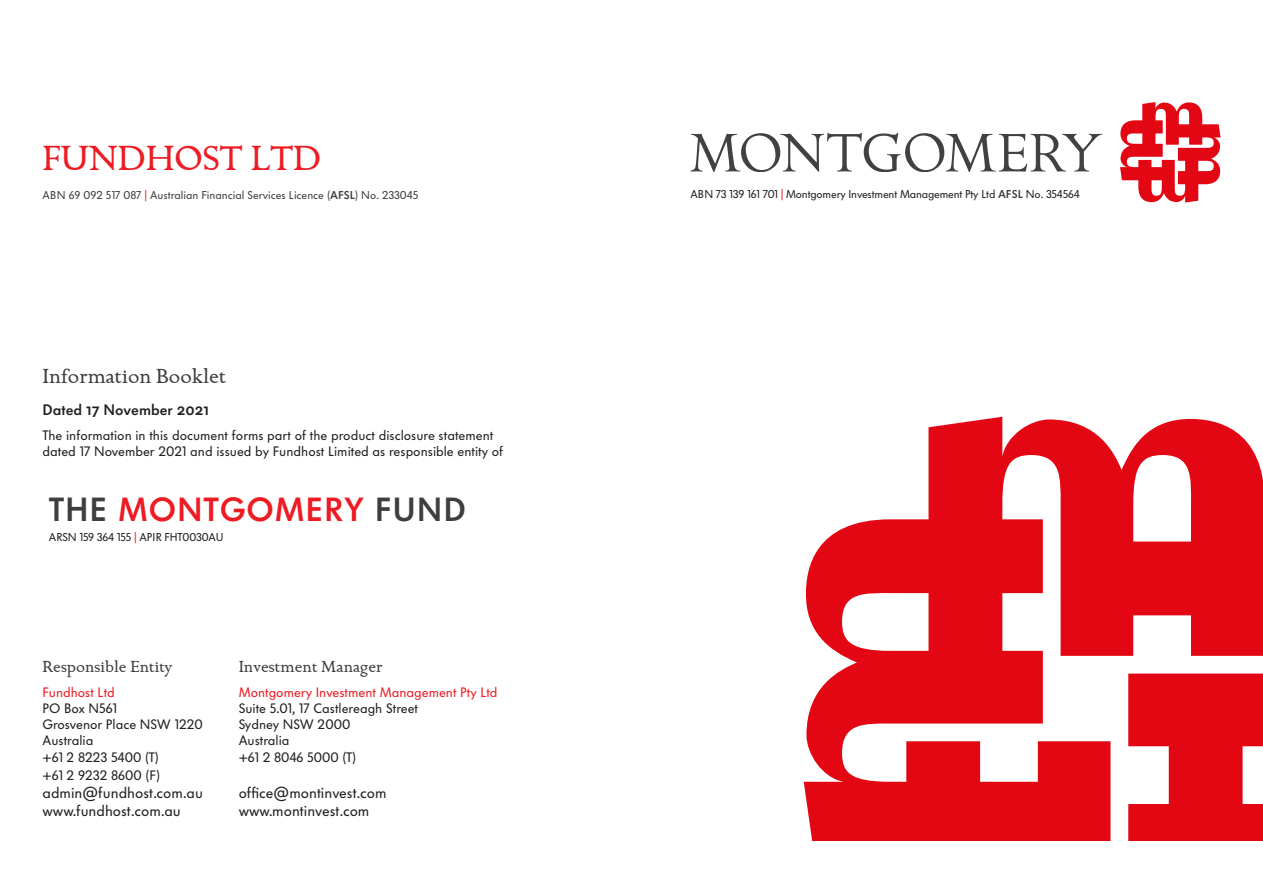
<style>
.page{position:relative;width:1263px;height:893px;background:#fff}
.page>*{position:absolute;margin:0;border:0;box-sizing:border-box;transform-origin:0 0}
.Sub_head_RED_-_align{font:36px "Golden Cockerel ITC";color:#ed1c24}
.Body_Copy_-_VW{font:33px "Volkswagen Semi";letter-spacing:.025em;color:#ed1c24}
.Section{font:21px "Golden Cockerel ITC";color:#3e3e3f}
.t1{font:16.5px "Golden Cockerel ITC";color:#3e3e3f}
.t2{font:15px "Volkswagen Copy";color:#231f20}
.t3{font:15px "Volkswagen Semi";color:#231f20}
.t4{font:13.5px/16.2px "Volkswagen Copy";color:#231f20}
.t5{font:13.5px "Volkswagen Copy";color:#ed1c24}
.Footnotes{font:11.25px "Volkswagen Copy";letter-spacing:-.015em;color:#231f20}
.t6{font:11.25px "Volkswagen Copy";color:#3e3e3f}
.s1{color:#ed1c24}
.s2{font-family:"Volkswagen Semi"}
.s3{font-family:"Volkswagen Semi";color:#3e3e3f}
.s4{color:#3e3e3f}
</style>
<div class="page">
<svg style="left:804px;top:417px;width:459px;height:424px;fill:#e30613"></svg>
<svg style="left:1120px;top:102px;width:100px;height:101px"></svg>
<svg style="left:690px;top:133px;width:412px;height:39px"></svg>
<p class="Sub_head_RED_-_align" style="left:43px;top:137px;width:280px">FUNDHOST LTD</p>
<p class="t6" style="left:43px;top:189px;width:377px">ABN 69 092 517 087 <span class="s1">|</span> Australian Financial Services Licence (<span class="s2">AFSL</span>) No. 233045</p>
<p class="Footnotes" style="left:690px;top:188px;width:391px">ABN 73 139 161 701 <span class="s1">|</span> Montgomery Investment Management Pty Ltd <span class="s3">AFSL</span> No. 354564</p>
<p class="Section" style="left:43px;top:363px;width:185px">Information Booklet</p>
<p class="t3" style="left:43px;top:401px;width:168px">Dated 17 November 2021</p>
<p class="t4" style="left:43px;top:427px;width:462px">The information in this document forms part of the product disclosure statement dated 17 November 2021 and issued by Fundhost Limited as responsible entity of</p>
<p class="Body_Copy_-_VW" style="left:49px;top:491px;width:418px"><span class="s4">THE</span> MONTGOMERY <span class="s4">FUND</span></p>
<p class="Footnotes" style="left:49px;top:531px;width:176px">ARSN 159 364 155 <span class="s1">|</span> APIR FHT0030AU</p>
<p class="t1" style="left:43px;top:657px;width:132px">Responsible Entity</p>
<p class="t5" style="left:43px;top:684px;width:74px">Fundhost Ltd</p>
<p class="t4" style="left:43px;top:700px;width:76px">PO Box N561</p>
<p class="t4" style="left:43px;top:716px;width:162px">Grosvenor Place NSW 1220</p>
<p class="t4" style="left:43px;top:733px;width:52px">Australia</p>
<p class="t4" style="left:43px;top:749px;width:118px">+61 2 8223 5400 (T)</p>
<p class="t4" style="left:43px;top:767px;width:119px">+61 2 9232 8600 (F)</p>
<p class="t2" style="left:43px;top:784px;width:162px">admin@fundhost.com.au</p>
<p class="t2" style="left:43px;top:802px;width:140px">www.fundhost.com.au</p>
<p class="t1" style="left:239px;top:657px;width:146px">Investment Manager</p>
<p class="t5" style="left:239px;top:684px;width:260px">Montgomery Investment Management Pty Ltd</p>
<p class="t4" style="left:239px;top:700px;width:181px">Suite 5.01, 17 Castlereagh Street</p>
<p class="t4" style="left:239px;top:716px;width:113px">Sydney NSW 2000</p>
<p class="t4" style="left:239px;top:733px;width:52px">Australia</p>
<p class="t4" style="left:239px;top:749px;width:119px">+61 2 8046 5000 (T)</p>
<p class="t2" style="left:239px;top:784px;width:149px">office@montinvest.com</p>
<p class="t2" style="left:239px;top:802px;width:132px">www.montinvest.com</p>
</div>
